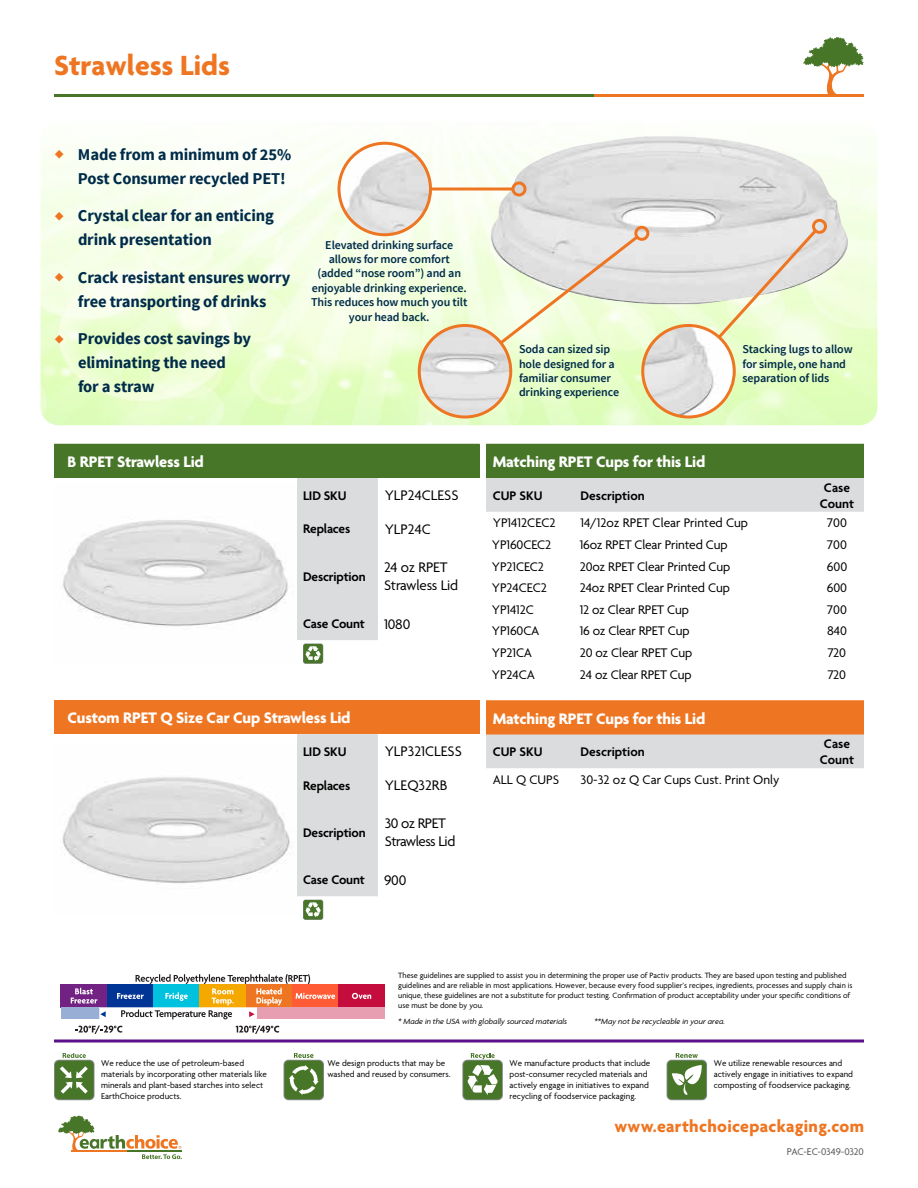
<style>
.page{position:relative;width:918px;height:1188px;background:#fff}
.page>*{position:absolute;margin:0;border:0;box-sizing:border-box;transform-origin:0 0}
.t1{font:700 30px "Agenda";color:#ee7623}
.t2{font:700 18px "Agenda";letter-spacing:.02em;color:#ee7623}
.t3{font:700 16.5px/24px "Source Sans Pro";letter-spacing:-.01em;color:#002b49}
.t4{font:700 16.5px "Agenda";letter-spacing:-.01em;color:#fff}
.t5{font:15px/18px "Agenda";letter-spacing:-.01em;color:#000}
.t6{font:15px/18px "Agenda";letter-spacing:-.03em;color:#000}
.t7{font:13.5px "Agenda";letter-spacing:-.01em;color:#000}
.t8{font:600 13.5px/16.2px "Agenda";letter-spacing:-.01em;color:#000;text-align:center}
.t9{font:600 12px/14.4px "Source Sans Pro";letter-spacing:-.01em;color:#002b49}
.t10{font:10.5px "Agenda";letter-spacing:-.025em;color:#555759}
.t11{font:9px/10.8px "Agenda";color:#000}
.t12{font:8.25px/9.9px "Agenda";color:#000}
.t13{font:italic 8.25px "Agenda";color:#000}
.s1{color:#ee7623}
</style>
<div class="page">
<hr style="left:54px;top:1040px;width:810px;height:2px;background:#5c0f8b">
<div style="left:61px;top:984px;width:46px;height:23px;background:#722282"></div>
<div style="left:292px;top:984px;width:46px;height:23px;background:#ff5c35"></div>
<div style="left:338px;top:984px;width:47px;height:23px;background:#c40d3c"></div>
<div style="left:61px;top:1007px;width:38px;height:12px;background:#99aed4"></div>
<div style="left:257px;top:1007px;width:128px;height:12px;background:#e79eb1"></div>
<svg style="left:352px;top:993px;width:19px;height:6px"></svg>
<svg style="left:71px;top:974px;width:264px;height:45px"></svg>
<svg style="left:75px;top:1025px;width:47px;height:8px"></svg>
<svg style="left:236px;top:1025px;width:43px;height:8px"></svg>
<svg style="left:803px;top:37px;width:61px;height:57px"></svg>
<hr style="left:54px;top:94px;width:540px;height:3px;background:#487629">
<hr style="left:594px;top:94px;width:270px;height:3px;background:#ee7623">
<img style="left:40px;top:137px;width:838px;height:288px">
<div style="left:486px;top:444px;width:378px;height:34px;background:#487629"></div>
<div style="left:486px;top:478px;width:378px;height:34px;background:#dbdcdd"></div>
<div style="left:486px;top:701px;width:378px;height:34px;background:#ee7623"></div>
<div style="left:486px;top:735px;width:378px;height:33px;background:#dbdcdd"></div>
<hr style="left:486px;top:700px;width:88px;height:1px;background:#ee7623">
<hr style="left:574px;top:700px;width:236px;height:1px;background:#ee7623">
<hr style="left:810px;top:700px;width:54px;height:1px;background:#ee7623">
<img style="left:480px;top:136px;width:371px;height:170px">
<div style="left:812px;top:219px;width:15px;height:15px;border:3px solid #ee7623;border-radius:50%"></div>
<svg style="left:336px;top:140px;width:484px;height:280px;background:#e8ecd7"></svg>
<div style="left:54px;top:444px;width:425px;height:34px;background:#487629"></div>
<div style="left:297px;top:478px;width:81px;height:162px;background:#dbdcdd"></div>
<img style="left:61px;top:520px;width:227px;height:106px">
<svg style="left:303px;top:644px;width:20px;height:20px"></svg>
<div style="left:303px;top:644px;width:20px;height:19px;background:#487629;border-radius:2px"></div>
<svg style="left:306px;top:646px;width:15px;height:15px"></svg>
<div style="left:54px;top:700px;width:425px;height:34px;background:#ee7623"></div>
<div style="left:297px;top:734px;width:81px;height:162px;background:#dbdcdd"></div>
<img style="left:62px;top:777px;width:228px;height:107px">
<svg style="left:303px;top:900px;width:20px;height:20px"></svg>
<div style="left:303px;top:900px;width:20px;height:19px;background:#487629;border-radius:2px"></div>
<svg style="left:306px;top:902px;width:15px;height:15px"></svg>
<svg style="left:54px;top:1060px;width:40px;height:40px"></svg>
<div style="left:55px;top:1061px;width:39px;height:38px;background:#487629;border-radius:5px"></div>
<svg style="left:63px;top:1053px;width:23px;height:5px"></svg>
<svg style="left:60px;top:1066px;width:28px;height:28px"></svg>
<svg style="left:284px;top:1060px;width:40px;height:40px"></svg>
<div style="left:284px;top:1061px;width:39px;height:38px;background:#487629;border-radius:5px"></div>
<svg style="left:294px;top:1053px;width:20px;height:5px"></svg>
<svg style="left:289px;top:1065px;width:30px;height:30px"></svg>
<svg style="left:462px;top:1060px;width:41px;height:40px"></svg>
<div style="left:463px;top:1061px;width:39px;height:38px;background:#487629;border-radius:5px"></div>
<svg style="left:471px;top:1053px;width:24px;height:6px"></svg>
<svg style="left:468px;top:1065px;width:30px;height:30px"></svg>
<svg style="left:667px;top:1060px;width:40px;height:40px"></svg>
<div style="left:667px;top:1061px;width:39px;height:38px;background:#487629;border-radius:5px"></div>
<svg style="left:676px;top:1053px;width:22px;height:5px"></svg>
<svg style="left:672px;top:1065px;width:30px;height:30px"></svg>
<svg style="left:58px;top:1115px;width:124px;height:44px"></svg>
<h1 class="t1" style="left:54px;top:50px;width:177px">Strawless Lids</h1>
<h3 class="t3" style="left:78px;top:143px;width:215px;text-indent:-24px"><span class="s1">◆</span> Made from a minimum of 25%<br>Post Consumer recycled PET!</h3>
<h3 class="t3" style="left:78px;top:204px;width:197px;text-indent:-24px"><span class="s1">◆</span> Crystal clear for an enticing drink presentation</h3>
<h3 class="t3" style="left:54px;top:266px;width:238px;text-align:center"><span class="s1">◆</span> Crack resistant ensures worry free transporting of drinks</h3>
<h3 class="t3" style="left:78px;top:327px;width:175px;text-indent:-24px"><span class="s1">◆</span> Provides cost savings by eliminating the need<br>for a straw</h3>
<h3 class="t9" style="left:311px;top:238px;width:158px;text-align:center">Elevated drinking surface allows for more comfort (added “nose room”) and an enjoyable drinking experience.<br>This reduces how much you tilt your head back.</h3>
<h3 class="t4" style="left:68px;top:453px;width:138px">B RPET Strawless Lid</h3>
<h3 class="t8" style="left:303px;top:488px;width:45px">LID SKU</h3>
<h3 class="t5" style="left:385px;top:487px;width:75px">YLP24CLESS</h3>
<h3 class="t8" style="left:303px;top:522px;width:49px">Replaces</h3>
<h3 class="t5" style="left:385px;top:521px;width:48px">YLP24C</h3>
<h3 class="t8" style="left:303px;top:569px;width:64px">Description</h3>
<h3 class="t5" style="left:384px;top:559px;width:76px">24 oz RPET<br>Strawless Lid</h3>
<h3 class="t8" style="left:303px;top:617px;width:63px">Case Count</h3>
<h3 class="t5" style="left:384px;top:616px;width:28px">1080</h3>
<h3 class="t4" style="left:68px;top:709px;width:285px">Custom RPET Q Size Car Cup Strawless Lid</h3>
<h3 class="t8" style="left:303px;top:744px;width:45px">LID SKU</h3>
<h3 class="t5" style="left:385px;top:743px;width:79px">YLP321CLESS</h3>
<h3 class="t8" style="left:303px;top:778px;width:49px">Replaces</h3>
<h3 class="t5" style="left:385px;top:777px;width:64px">YLEQ32RB</h3>
<h3 class="t8" style="left:303px;top:825px;width:64px">Description</h3>
<h3 class="t6" style="left:385px;top:816px;width:72px">30 oz RPET<br>Strawless Lid</h3>
<h3 class="t8" style="left:303px;top:873px;width:63px">Case Count</h3>
<h3 class="t5" style="left:384px;top:872px;width:24px">900</h3>
<h3 class="t9" style="left:519px;top:342px;width:102px">Soda can sized sip hole designed for a familiar consumer drinking experience</h3>
<h3 class="t9" style="left:742px;top:342px;width:112px">Stacking lugs to allow for simple, one hand separation of lids</h3>
<h3 class="t4" style="left:493px;top:453px;width:214px">Matching RPET Cups for this Lid</h3>
<h3 class="t8" style="left:493px;top:488px;width:51px">CUP SKU</h3>
<h3 class="t8" style="left:580px;top:488px;width:66px">Description</h3>
<h3 class="t8" style="left:820px;top:480px;width:36px">Case<br>Count</h3>
<h3 class="t7" style="left:493px;top:516px;width:65px">YP1412CEC2</h3>
<h3 class="t7" style="left:580px;top:516px;width:169px">14/12oz RPET Clear Printed Cup</h3>
<h3 class="t7" style="left:827px;top:516px;width:21px">700</h3>
<h3 class="t7" style="left:492px;top:537px;width:61px">YP160CEC2</h3>
<h3 class="t7" style="left:580px;top:537px;width:149px">16oz RPET Clear Printed Cup</h3>
<h3 class="t7" style="left:827px;top:537px;width:21px">700</h3>
<h3 class="t7" style="left:492px;top:559px;width:54px">YP21CEC2</h3>
<h3 class="t7" style="left:580px;top:559px;width:152px">20oz RPET Clear Printed Cup</h3>
<h3 class="t7" style="left:827px;top:559px;width:22px">600</h3>
<h3 class="t7" style="left:492px;top:581px;width:56px">YP24CEC2</h3>
<h3 class="t7" style="left:580px;top:581px;width:152px">24oz RPET Clear Printed Cup</h3>
<h3 class="t7" style="left:827px;top:581px;width:22px">600</h3>
<h3 class="t7" style="left:492px;top:602px;width:43px">YP1412C</h3>
<h3 class="t7" style="left:580px;top:602px;width:111px">12 oz Clear RPET Cup</h3>
<h3 class="t7" style="left:827px;top:602px;width:21px">700</h3>
<h3 class="t7" style="left:492px;top:624px;width:49px">YP160CA</h3>
<h3 class="t7" style="left:580px;top:624px;width:111px">16 oz Clear RPET Cup</h3>
<h3 class="t7" style="left:827px;top:624px;width:21px">840</h3>
<h3 class="t7" style="left:492px;top:645px;width:42px">YP21CA</h3>
<h3 class="t7" style="left:580px;top:645px;width:114px">20 oz Clear RPET Cup</h3>
<h3 class="t7" style="left:828px;top:645px;width:20px">720</h3>
<h3 class="t7" style="left:492px;top:667px;width:45px">YP24CA</h3>
<h3 class="t7" style="left:580px;top:667px;width:114px">24 oz Clear RPET Cup</h3>
<h3 class="t7" style="left:828px;top:667px;width:20px">720</h3>
<h3 class="t4" style="left:493px;top:710px;width:214px">Matching RPET Cups for this Lid</h3>
<h3 class="t8" style="left:493px;top:745px;width:51px">CUP SKU</h3>
<h3 class="t8" style="left:580px;top:745px;width:66px">Description</h3>
<h3 class="t8" style="left:820px;top:737px;width:36px">Case<br>Count</h3>
<h3 class="t7" style="left:493px;top:772px;width:68px">ALL Q CUPS</h3>
<h3 class="t7" style="left:580px;top:772px;width:201px">30-32 oz Q Car Cups Cust. Print Only</h3>
<p class="t12" style="left:398px;top:971px;width:456px">These guidelines are supplied to assist you in determining the proper use of Pactiv products. They are based upon testing and published guidelines and are reliable in most applications. However, because every food supplier’s recipes, ingredients, processes and supply chain is unique, these guidelines are not a substitute for product testing. Confirmation of product acceptability under your specific conditions of use must be done by you.</p>
<p class="t13" style="left:398px;top:1017px;width:171px">* Made in the USA with globally sourced materials</p>
<p class="t13" style="left:595px;top:1017px;width:132px">**May not be recycleable in your area.</p>
<p class="t11" style="left:101px;top:1058px;width:167px">We reduce the use of petroleum-based materials by incorporating other materials like minerals and plant-based starches into select EarthChoice products.</p>
<p class="t11" style="left:327px;top:1058px;width:125px">We design products that may be washed and reused by consumers.</p>
<p class="t11" style="left:510px;top:1058px;width:142px">We manufacture products that include post-consumer recycled materials and actively engage in initiatives to expand recycling of foodservice packaging.</p>
<p class="t11" style="left:714px;top:1058px;width:141px">We utilize renewable resources and actively engage in initiatives to expand composting of foodservice packaging.</p>
<h2 class="t2" style="left:614px;top:1116px;width:251px">www.earthchoicepackaging.com</h2>
<p class="t10" style="left:787px;top:1146px;width:79px">PAC-EC-0349-0320</p>
</div>
